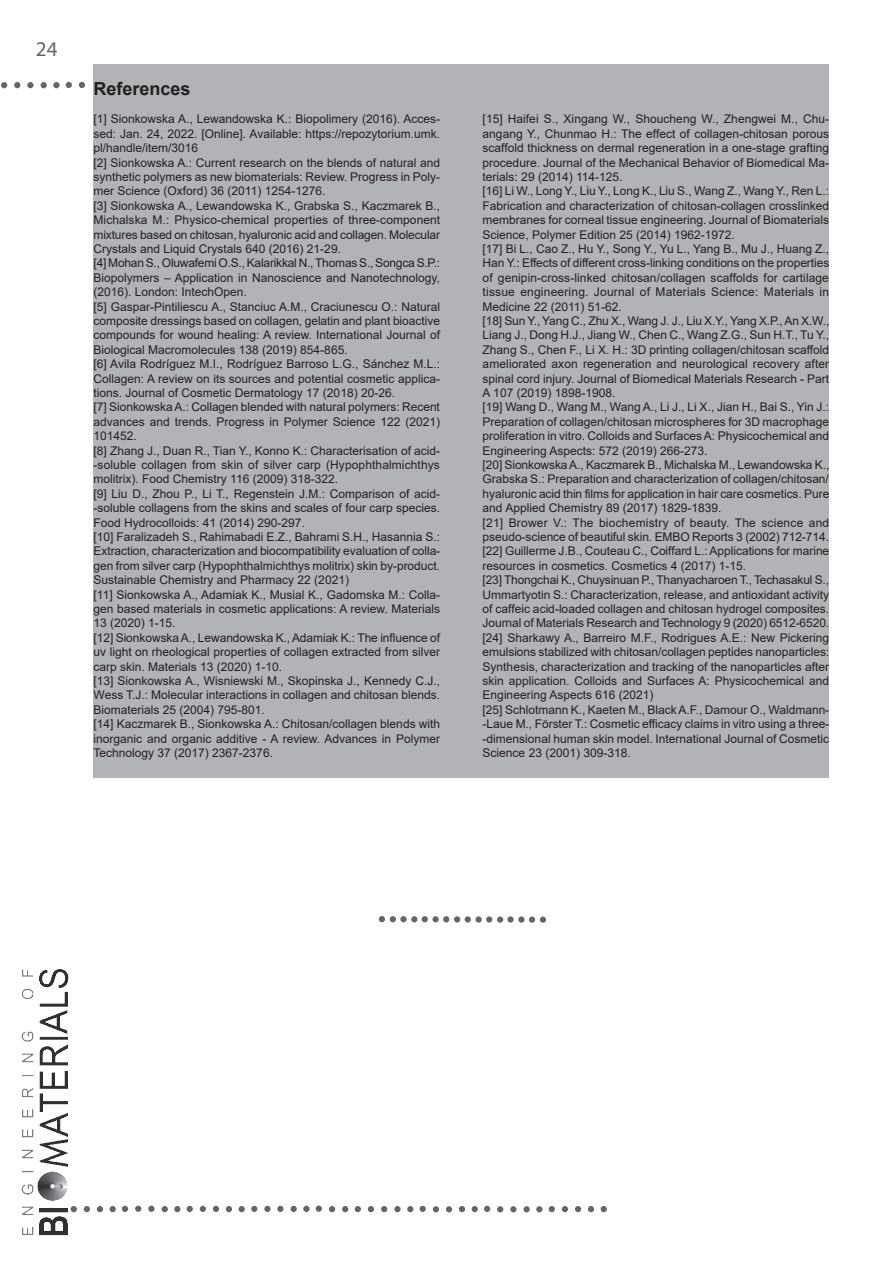
<style>
.page{position:relative;width:893px;height:1263px;background:#fff}
.page>*{position:absolute;margin:0;border:0;box-sizing:border-box;transform-origin:0 0}
.t1{font:21px "Myriad Pro";color:#656568}
.Tytuł_rozdziału{font:700 18px "Arial";color:#231f20}
.Literatura{font:12px/14.4px "Arial";color:#231f20;text-align:justify}
</style>
<div class="page">
<svg style="left:79px;top:82px;width:6px;height:6px"></svg>
<svg style="left:66px;top:82px;width:6px;height:6px"></svg>
<div style="left:53px;top:82px;width:7px;height:6px;border:2px solid #656568;border-radius:50%"></div>
<svg style="left:41px;top:82px;width:6px;height:6px"></svg>
<svg style="left:14px;top:82px;width:6px;height:6px"></svg>
<div style="left:27px;top:82px;width:7px;height:6px;border:2px solid #656568;border-radius:50%"></div>
<svg style="left:1px;top:82px;width:6px;height:6px"></svg>
<svg style="left:329px;top:1206px;width:6px;height:6px"></svg>
<svg style="left:342px;top:1206px;width:6px;height:6px"></svg>
<div style="left:316px;top:1205px;width:6px;height:7px;border:2px solid #656568;border-radius:50%"></div>
<div style="left:303px;top:1206px;width:7px;height:6px;border:2px solid #656568;border-radius:50%"></div>
<svg style="left:291px;top:1206px;width:6px;height:6px"></svg>
<div style="left:264px;top:1206px;width:7px;height:6px;border:2px solid #656568;border-radius:50%"></div>
<div style="left:277px;top:1206px;width:7px;height:6px;border:2px solid #656568;border-radius:50%"></div>
<svg style="left:251px;top:1206px;width:6px;height:6px"></svg>
<svg style="left:239px;top:1206px;width:6px;height:6px"></svg>
<svg style="left:226px;top:1206px;width:6px;height:6px"></svg>
<svg style="left:200px;top:1206px;width:6px;height:6px"></svg>
<svg style="left:213px;top:1206px;width:6px;height:6px"></svg>
<svg style="left:187px;top:1206px;width:6px;height:6px"></svg>
<svg style="left:174px;top:1206px;width:6px;height:6px"></svg>
<svg style="left:162px;top:1206px;width:6px;height:6px"></svg>
<div style="left:135px;top:1205px;width:6px;height:7px;border:2px solid #656568;border-radius:50%"></div>
<div style="left:148px;top:1205px;width:7px;height:7px;border:2px solid #656568;border-radius:50%"></div>
<svg style="left:122px;top:1206px;width:6px;height:6px"></svg>
<svg style="left:110px;top:1206px;width:6px;height:6px"></svg>
<svg style="left:97px;top:1206px;width:6px;height:6px"></svg>
<svg style="left:71px;top:1206px;width:6px;height:6px"></svg>
<svg style="left:84px;top:1206px;width:6px;height:6px"></svg>
<svg style="left:601px;top:1206px;width:6px;height:6px"></svg>
<svg style="left:588px;top:1206px;width:6px;height:6px"></svg>
<svg style="left:562px;top:1206px;width:6px;height:6px"></svg>
<svg style="left:575px;top:1206px;width:6px;height:6px"></svg>
<svg style="left:549px;top:1206px;width:6px;height:6px"></svg>
<svg style="left:536px;top:1206px;width:6px;height:6px"></svg>
<svg style="left:524px;top:1206px;width:6px;height:6px"></svg>
<svg style="left:497px;top:1206px;width:6px;height:6px"></svg>
<svg style="left:510px;top:1206px;width:6px;height:6px"></svg>
<svg style="left:484px;top:1206px;width:6px;height:6px"></svg>
<svg style="left:472px;top:1206px;width:6px;height:6px"></svg>
<svg style="left:459px;top:1206px;width:6px;height:6px"></svg>
<svg style="left:433px;top:1206px;width:6px;height:6px"></svg>
<svg style="left:446px;top:1206px;width:6px;height:6px"></svg>
<svg style="left:420px;top:1206px;width:6px;height:6px"></svg>
<svg style="left:407px;top:1206px;width:6px;height:6px"></svg>
<div style="left:394px;top:1206px;width:7px;height:6px;border:2px solid #656568;border-radius:50%"></div>
<svg style="left:368px;top:1206px;width:6px;height:6px"></svg>
<svg style="left:381px;top:1206px;width:6px;height:6px"></svg>
<svg style="left:355px;top:1206px;width:6px;height:6px"></svg>
<img style="left:21px;top:969px;width:47px;height:267px">
<div style="left:94px;top:64px;width:735px;height:714px;background:#b2b3b7"></div>
<svg style="left:379px;top:916px;width:100px;height:6px"></svg>
<div style="left:475px;top:916px;width:7px;height:7px;border:2px solid #656568;border-radius:50%"></div>
<div style="left:486px;top:916px;width:6px;height:7px;border:2px solid #656568;border-radius:50%"></div>
<div style="left:497px;top:916px;width:6px;height:7px;border:2px solid #656568;border-radius:50%"></div>
<div style="left:507px;top:916px;width:7px;height:7px;border:2px solid #656568;border-radius:50%"></div>
<div style="left:518px;top:916px;width:6px;height:7px;border:2px solid #656568;border-radius:50%"></div>
<div style="left:529px;top:916px;width:6px;height:7px;border:2px solid #656568;border-radius:50%"></div>
<div style="left:540px;top:916px;width:6px;height:7px;border:2px solid #656568;border-radius:50%"></div>
<h1 class="t1" style="left:36px;top:36px;width:23px">24</h1>
<p class="Tytuł_rozdziału" style="left:94px;top:76px;width:99px">References</p>
<p class="Literatura" style="left:94px;top:112px;width:348px">[1] Sionkowska A., Lewandowska K.: Biopolimery (2016). Acces&shy;sed: Jan. 24, 2022. [Online]. Available: https://repozytorium.umk. pl/handle/item/3016</p>
<p class="Literatura" style="left:94px;top:155px;width:348px">[2] Sionkowska A.: Current research on the blends of natural and synthetic polymers as new biomaterials: Review. Progress in Poly&shy;mer Science (Oxford) 36 (2011) 1254-1276.</p>
<p class="Literatura" style="left:94px;top:198px;width:348px">[3] Sionkowska A., Lewandowska K., Grabska S., Kaczmarek B., Michalska M.: Physico-chemical properties of three-component mixtures based on chitosan, hyaluronic acid and collagen. Molecular Crystals and Liquid Crystals 640 (2016) 21-29.</p>
<p class="Literatura" style="left:94px;top:256px;width:348px">[4] Mohan S., Oluwafemi O.S., Kalarikkal N., Thomas S., Songca S.P.:<br>Biopolymers – Application in Nanoscience and Nanotechnology, (2016). London: IntechOpen.</p>
<p class="Literatura" style="left:94px;top:299px;width:348px">[5] Gaspar-Pintiliescu A., Stanciuc A.M., Craciunescu O.: Natural composite dressings based on collagen, gelatin and plant bioactive compounds for wound healing: A review. International Journal of Biological Macromolecules 138 (2019) 854-865.</p>
<p class="Literatura" style="left:94px;top:357px;width:348px">[6] Avila Rodríguez M.I., Rodríguez Barroso L.G., Sánchez M.L.:<br>Collagen: A review on its sources and potential cosmetic applica&shy;tions. Journal of Cosmetic Dermatology 17 (2018) 20-26.</p>
<p class="Literatura" style="left:94px;top:400px;width:348px">[7] Sionkowska A.: Collagen blended with natural polymers: Recent advances and trends. Progress in Polymer Science 122 (2021)<br>101452.</p>
<p class="Literatura" style="left:94px;top:443px;width:348px">[8] Zhang J., Duan R., Tian Y., Konno K.: Characterisation of acid--soluble collagen from skin of silver carp (Hypophthalmichthys molitrix). Food Chemistry 116 (2009) 318-322.</p>
<p class="Literatura" style="left:94px;top:486px;width:348px">[9] Liu D., Zhou P., Li T., Regenstein J.M.: Comparison of acid--soluble collagens from the skins and scales of four carp species.<br>Food Hydrocolloids: 41 (2014) 290-297.</p>
<p class="Literatura" style="left:94px;top:529px;width:348px">[10] Faralizadeh S., Rahimabadi E.Z., Bahrami S.H., Hasannia S.:<br>Extraction, characterization and biocompatibility evaluation of colla&shy;gen from silver carp (Hypophthalmichthys molitrix) skin by-product.<br>Sustainable Chemistry and Pharmacy 22 (2021)</p>
<p class="Literatura" style="left:94px;top:587px;width:348px">[11] Sionkowska A., Adamiak K., Musial K., Gadomska M.: Colla&shy;gen based materials in cosmetic applications: A review. Materials 13 (2020) 1-15.</p>
<p class="Literatura" style="left:94px;top:630px;width:348px">[12] Sionkowska A., Lewandowska K., Adamiak K.: The influence of uv light on rheological properties of collagen extracted from silver carp skin. Materials 13 (2020) 1-10.</p>
<p class="Literatura" style="left:94px;top:673px;width:348px">[13] Sionkowska A., Wisniewski M., Skopinska J., Kennedy C.J., Wess T.J.: Molecular interactions in collagen and chitosan blends.<br>Biomaterials 25 (2004) 795-801.</p>
<p class="Literatura" style="left:94px;top:717px;width:348px">[14] Kaczmarek B., Sionkowska A.: Chitosan/collagen blends with inorganic and organic additive - A review. Advances in Polymer Technology 37 (2017) 2367-2376.</p>
<p class="Literatura" style="left:483px;top:112px;width:348px">[15] Haifei S., Xingang W., Shoucheng W., Zhengwei M., Chu&shy;angang Y., Chunmao H.: The effect of collagen-chitosan porous scaffold thickness on dermal regeneration in a one-stage grafting procedure. Journal of the Mechanical Behavior of Biomedical Ma&shy;terials: 29 (2014) 114-125.</p>
<p class="Literatura" style="left:483px;top:184px;width:348px">[16] Li W., Long Y., Liu Y., Long K., Liu S., Wang Z., Wang Y., Ren L.:<br>Fabrication and characterization of chitosan-collagen crosslinked membranes for corneal tissue engineering. Journal of Biomaterials Science, Polymer Edition 25 (2014) 1962-1972.</p>
<p class="Literatura" style="left:483px;top:241px;width:348px">[17] Bi L., Cao Z., Hu Y., Song Y., Yu L., Yang B., Mu J., Huang Z., Han Y.: Effects of different cross-linking conditions on the properties of genipin-cross-linked chitosan/collagen scaffolds for cartilage tissue engineering. Journal of Materials Science: Materials in Medicine 22 (2011) 51-62.</p>
<p class="Literatura" style="left:483px;top:313px;width:348px">[18] Sun Y., Yang C., Zhu X., Wang J. J., Liu X.Y., Yang X.P., An X.W., Liang J., Dong H.J., Jiang W., Chen C., Wang Z.G., Sun H.T., Tu Y., Zhang S., Chen F., Li X. H.: 3D printing collagen/chitosan scaffold ameliorated axon regeneration and neurological recovery after spinal cord injury. Journal of Biomedical Materials Research - Part A 107 (2019) 1898-1908.</p>
<p class="Literatura" style="left:483px;top:400px;width:348px">[19] Wang D., Wang M., Wang A., Li J., Li X., Jian H., Bai S., Yin J.:<br>Preparation of collagen/chitosan microspheres for 3D macrophage proliferation in vitro. Colloids and Surfaces A: Physicochemical and Engineering Aspects: 572 (2019) 266-273.</p>
<p class="Literatura" style="left:483px;top:457px;width:348px">[20] Sionkowska A., Kaczmarek B., Michalska M., Lewandowska K., Grabska S.: Preparation and characterization of collagen/chitosan/ hyaluronic acid thin films for application in hair care cosmetics. Pure and Applied Chemistry 89 (2017) 1829-1839.</p>
<p class="Literatura" style="left:483px;top:515px;width:348px">[21] Brower V.: The biochemistry of beauty. The science and pseudo-science of beautiful skin. EMBO Reports 3 (2002) 712-714.</p>
<p class="Literatura" style="left:483px;top:544px;width:348px">[22] Guillerme J.B., Couteau C., Coiffard L.: Applications for marine resources in cosmetics. Cosmetics 4 (2017) 1-15.</p>
<p class="Literatura" style="left:483px;top:573px;width:348px">[23] Thongchai K., Chuysinuan P., Thanyacharoen T., Techasakul S., Ummartyotin S.: Characterization, release, and antioxidant activity of caffeic acid-loaded collagen and chitosan hydrogel composites.<br>Journal of Materials Research and Technology 9 (2020) 6512-6520.</p>
<p class="Literatura" style="left:483px;top:630px;width:348px">[24] Sharkawy A., Barreiro M.F., Rodrigues A.E.: New Pickering emulsions stabilized with chitosan/collagen peptides nanoparticles:<br>Synthesis, characterization and tracking of the nanoparticles after skin application. Colloids and Surfaces A: Physicochemical and Engineering Aspects 616 (2021)</p>
<p class="Literatura" style="left:483px;top:702px;width:348px">[25] Schlotmann K., Kaeten M., Black A.F., Damour O., Waldmann--Laue M., Förster T.: Cosmetic efficacy claims in vitro using a three--dimensional human skin model. International Journal of Cosmetic Science 23 (2001) 309-318.</p>
</div>
